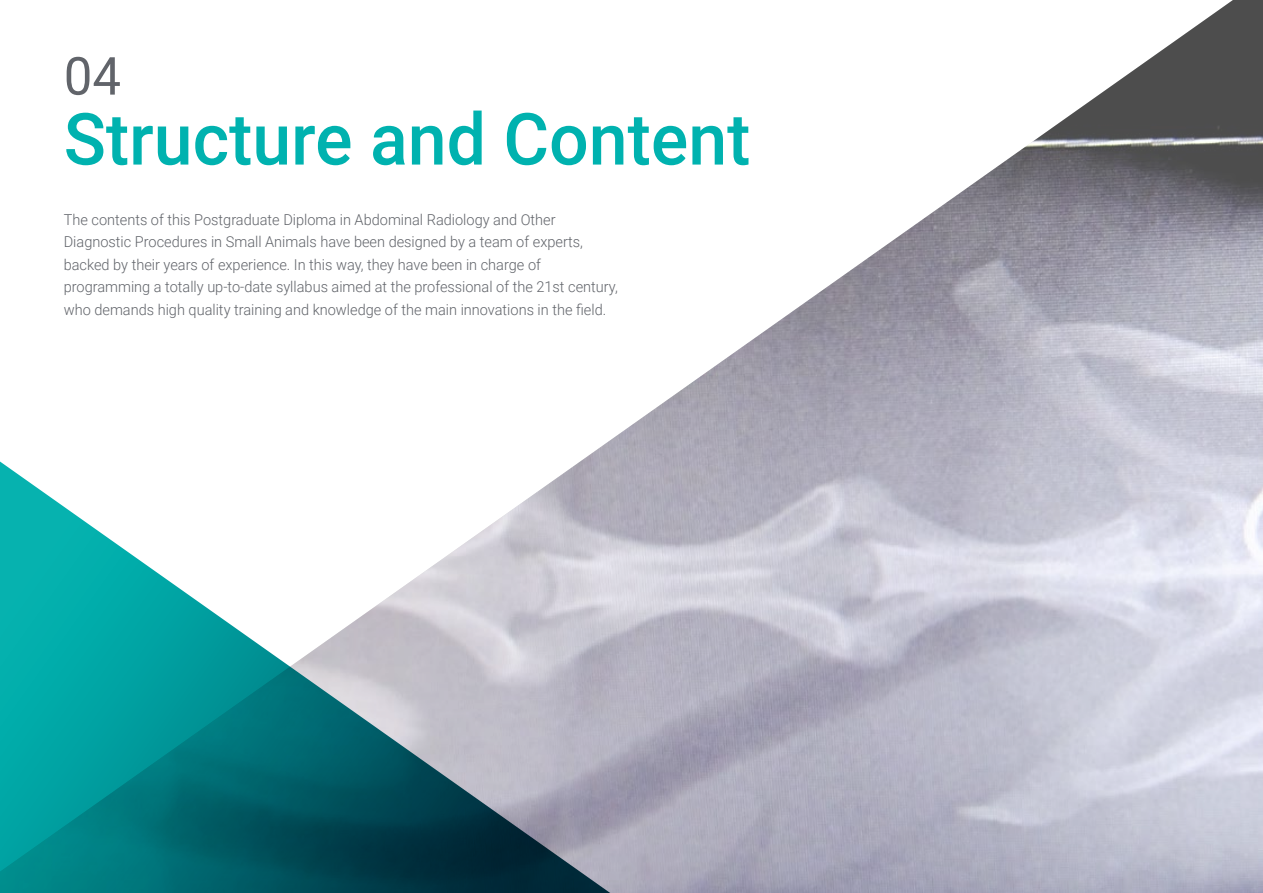
<style>
.page{position:relative;width:1263px;height:893px;background:#fff}
.page>*{position:absolute;margin:0;border:0;box-sizing:border-box;transform-origin:0 0}
.t1{font:500 72px "Roboto";color:#00b2af}
.t2{font:52.5px "Roboto";color:#61646a}
.t3{font:300 15px/22.5px "Roboto";color:#61646a}
</style>
<div class="page">
<img style="left:602px;top:0;width:661px;height:893px">
<svg style="left:0;top:446px;width:640px;height:447px"></svg>
<h2 class="t2" style="left:64px;top:39px;width:59px">04</h2>
<h1 class="t1" style="left:64px;top:89px;width:688px">Structure and Content</h1>
<p class="t3" style="left:64px;top:208px;width:555px">The contents of this Postgraduate Diploma in Abdominal Radiology and Other Diagnostic Procedures in Small Animals have been designed by a team of experts, backed by their years of experience. In this way, they have been in charge of programming a totally up-to-date syllabus aimed at the professional of the 21st century, who demands high quality training and knowledge of the main innovations in the field.</p>
</div>
